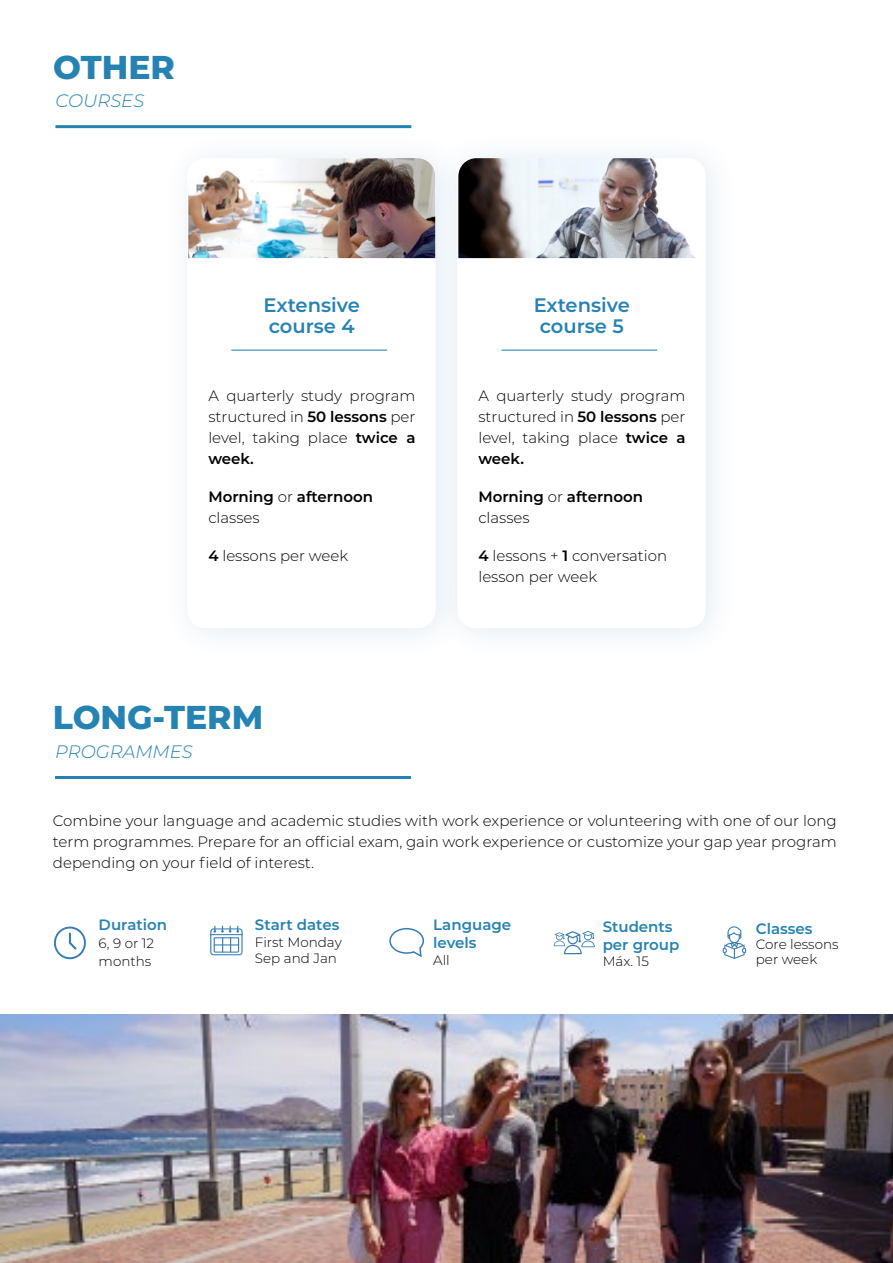
<style>
.page{position:relative;width:893px;height:1263px;background:#fff}
.page>*{position:absolute;margin:0;border:0;box-sizing:border-box;transform-origin:0 0}
.t1{font:800 33px "Montserrat";color:#2583b3}
.t2{font:600 19.5px/21px "Montserrat";color:#2683b3}
.t3{font:italic 300 18px "Montserrat";color:#2583b3}
.t4{font:300 15px/21px "Montserrat";color:#000;text-align:justify}
.t5{font:600 15px/18px "Montserrat";color:#2583b3}
.t6{font:600 15px/21px "Montserrat";color:#000}
.t7{font:300 13.5px/18px "Montserrat";color:#000}
.s1{font-weight:600}
.s2{font-weight:300}
</style>
<div class="page">
<hr style="left:55px;top:776px;width:356px;height:3px;background:#2583b3">
<hr style="left:55px;top:125px;width:356px;height:3px;background:#2583b3">
<svg style="left:54px;top:926px;width:32px;height:33px"></svg>
<svg style="left:210px;top:926px;width:33px;height:29px"></svg>
<hr style="left:210px;top:934px;width:33px;height:1px;background:#367cb7">
<svg style="left:389px;top:928px;width:35px;height:30px"></svg>
<svg style="left:554px;top:931px;width:41px;height:23px"></svg>
<svg style="left:723px;top:926px;width:23px;height:33px"></svg>
<div style="left:162px;top:132px;width:306px;height:527px;background:#fbfcfd"></div>
<div style="left:187px;top:158px;width:249px;height:470px;background:#fff;border-radius:18px"></div>
<div style="left:432px;top:132px;width:306px;height:527px;background:#f8fafc"></div>
<div style="left:457px;top:158px;width:249px;height:470px;background:#fff;border-radius:18px"></div>
<hr style="left:231px;top:350px;width:156px;height:1px;background:#2683b3">
<hr style="left:501px;top:350px;width:156px;height:1px;background:#2683b3">
<img style="left:188px;top:158px;width:247px;height:100px">
<img style="left:458px;top:158px;width:245px;height:100px">
<img style="left:0;top:1015px;width:893px;height:248px">
<h1 class="t1" style="left:53px;top:43px;width:123px">OTHER</h1>
<p class="t3" style="left:55px;top:89px;width:90px">COURSES</p>
<h2 class="t2" style="left:264px;top:294px;width:98px">Extensive course 4</h2>
<h2 class="t2" style="left:534px;top:294px;width:98px;text-align:center">Extensive course 5</h2>
<p class="t4" style="left:208px;top:384px;width:209px">A quarterly study program structured in <span class="s1">50 lessons</span> per level, taking place <span class="s1">twice a week.</span></p>
<p class="t6" style="left:208px;top:485px;width:166px">Morning <span class="s2">or</span> afternoon <span class="s2">classes</span></p>
<p class="t4" style="left:208px;top:544px;width:141px"><span class="s1">4</span> lessons per week</p>
<p class="t4" style="left:478px;top:384px;width:209px">A quarterly study program structured in <span class="s1">50 lessons</span> per level, taking place <span class="s1">twice a week.</span></p>
<p class="t6" style="left:478px;top:485px;width:166px">Morning <span class="s2">or</span> afternoon <span class="s2">classes</span></p>
<p class="t4" style="left:478px;top:544px;width:190px"><span class="s1">4</span> lessons + <span class="s1">1</span> conversation lesson per week</p>
<h1 class="t1" style="left:53px;top:693px;width:212px">LONG-TERM</h1>
<p class="t3" style="left:55px;top:740px;width:139px">PROGRAMMES</p>
<p class="t4" style="left:53px;top:809px;width:785px">Combine your language and academic studies with work experience or volunteering with one of our long term programmes. Prepare for an official exam, gain work experience or customize your gap year program depending on your field of interest.</p>
<p class="t5" style="left:99px;top:915px;width:70px">Duration</p>
<p class="t7" style="left:99px;top:934px;width:57px">6, 9 or 12 months</p>
<p class="t5" style="left:255px;top:915px;width:86px">Start dates</p>
<p class="t7" style="left:255px;top:933px;width:88px;line-height:16.5px">First Monday<br>Sep and Jan</p>
<p class="t5" style="left:433px;top:915px;width:80px">Language levels</p>
<p class="t7" style="left:433px;top:950px;width:18px">All</p>
<p class="t5" style="left:603px;top:916px;width:78px">Students per group</p>
<p class="t7" style="left:603px;top:952px;width:48px">Máx. 15</p>
<p class="t5" style="left:756px;top:919px;width:58px">Classes</p>
<p class="t7" style="left:756px;top:936px;width:84px;line-height:15px">Core lessons per week</p>
</div>
